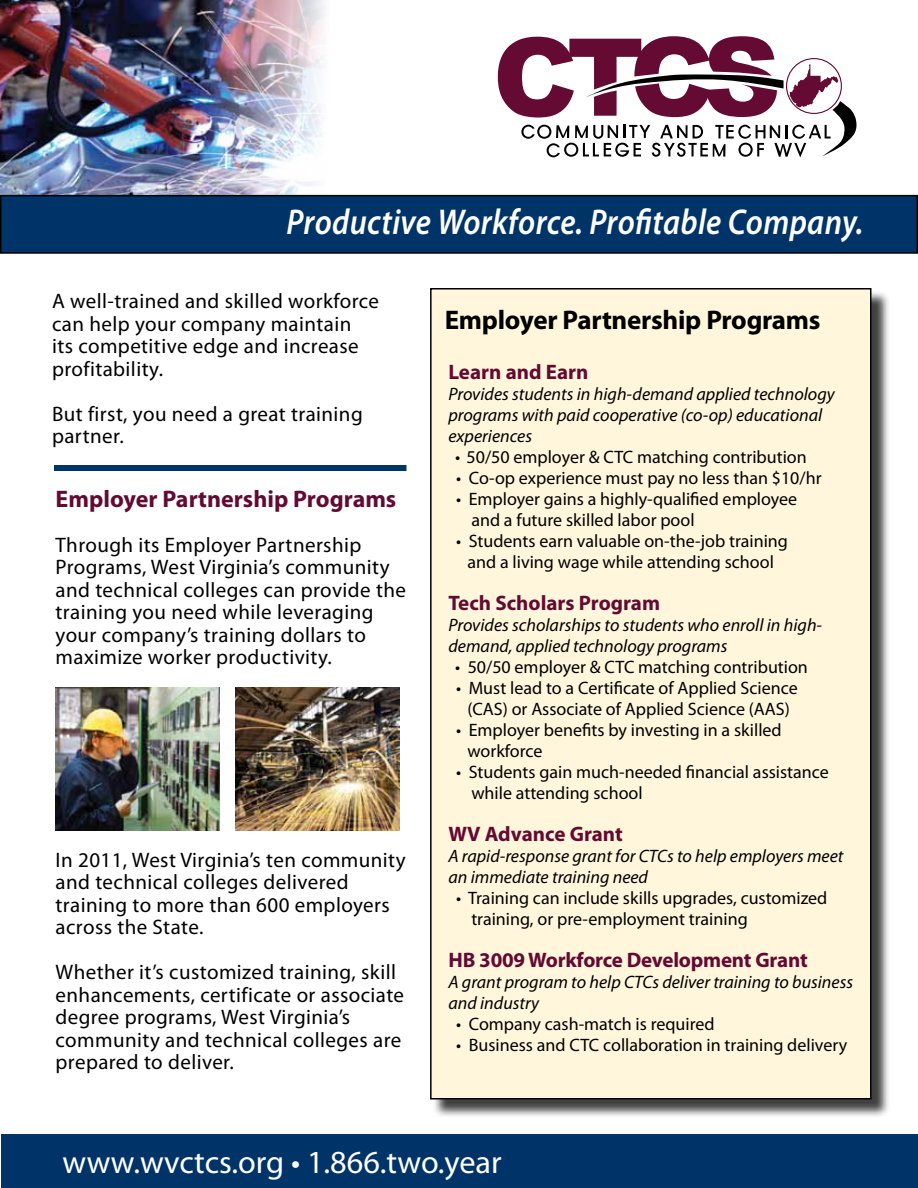
<style>
.page{position:relative;width:918px;height:1188px;background:#fff}
.page>*{position:absolute;margin:0;border:0;box-sizing:border-box;transform-origin:0 0}
.t1{font:italic 600 36px "Myriad Pro";letter-spacing:.01em;color:#fff;scale:.88 1}
.t2{font:32.25px "Myriad Pro";color:#fff}
.t3{font:700 27px "Myriad Pro";letter-spacing:-.01em;color:#000}
.t4{font:700 24px "Myriad Pro";color:#630a33}
.t5{font:21px/22.5px "Myriad Pro";letter-spacing:.02em;color:#000}
.t6{font:700 21px "Myriad Pro";letter-spacing:-.01em;color:#630a33}
.t7{font:18px/21px "Myriad Pro";color:#000}
.t8{font:italic 18px/21px "Myriad Pro";color:#000}
.s1{font-style:italic}
</style>
<div class="page">
<img style="left:0;top:0;width:200px;height:195px">
<img style="left:200px;top:0;width:154px;height:195px">
<div style="left:1px;top:196px;width:916px;height:57px;background:#003468"></div>
<div style="left:0;top:195px;width:918px;height:59px;border:2px solid #000"></div>
<svg style="left:498px;top:36px;width:358px;height:122px"></svg>
<div style="left:1px;top:1134px;width:917px;height:54px;background:#003468"></div>
<img style="left:56px;top:688px;width:163px;height:143px">
<img style="left:235px;top:688px;width:164px;height:143px">
<div style="left:432px;top:290px;width:458px;height:828px;background:#000;opacity:.75"></div>
<div style="left:431px;top:289px;width:440px;height:810px;background:#fff6dc"></div>
<div style="left:430px;top:288px;width:442px;height:812px;border:2px solid #000"></div>
<div style="left:54px;top:465px;width:352px;height:6px;background:#003468"></div>
<h1 class="t1" style="left:287px;top:199px;width:657px">Productive Workforce. Profitable Company.</h1>
<p class="t5" style="left:52px;top:289px;width:329px">A well-trained and skilled workforce can help your company maintain<br>its competitive edge and increase profitability.</p>
<p class="t5" style="left:52px;top:402px;width:312px">But first, you need a great training partner.</p>
<h3 class="t4" style="left:56px;top:483px;width:342px">Employer Partnership Programs</h3>
<p class="t5" style="left:56px;top:533px;width:352px">Through its Employer Partnership Programs, West Virginia’s community and technical colleges can provide the training you need while leveraging your company’s training dollars to maximize worker productivity.</p>
<p class="t5" style="left:56px;top:848px;width:352px">In 2011, West Virginia’s ten community and technical colleges delivered training to more than 600 employers across the State.</p>
<p class="t5" style="left:56px;top:961px;width:350px">Whether it’s customized training, skill enhancements, certificate or associate degree programs, West Virginia’s community and technical colleges are prepared to deliver.</p>
<h3 class="t3" style="left:445px;top:302px;width:377px">Employer Partnership Programs</h3>
<p class="t6" style="left:448px;top:358px;width:141px">Learn and Earn</p>
<p class="t8" style="left:448px;top:383px;width:388px">Provides students in high-demand applied technology programs with paid cooperative (co-op) educational experiences</p>
<p class="t7" style="left:455px;top:446px;width:353px"><span class="s1">•</span> 50/50 employer &amp; CTC matching contribution</p>
<p class="t7" style="left:456px;top:467px;width:367px">• Co-op experience must pay no less than $10/hr</p>
<p class="t7" style="left:471px;top:488px;width:327px;text-indent:-15px">• Employer gains a highly-qualified employee and a future skilled labor pool</p>
<p class="t7" style="left:456px;top:530px;width:333px;text-align:center">• Students earn valuable on-the-job training and a living wage while attending school</p>
<p class="t6" style="left:448px;top:589px;width:213px">Tech Scholars Program</p>
<p class="t8" style="left:448px;top:614px;width:375px">Provides scholarships to students who enroll in high&shy;demand, applied technology programs</p>
<p class="t7" style="left:455px;top:656px;width:354px">• 50/50 employer &amp; CTC matching contribution</p>
<p class="t7" style="left:456px;top:677px;width:343px;text-align:center">• Must lead to a Certificate of Applied Science (CAS) or Associate of Applied Science (AAS)</p>
<p class="t7" style="left:468px;top:719px;width:316px;text-indent:-11px">• Employer benefits by investing in a skilled workforce</p>
<p class="t7" style="left:471px;top:761px;width:359px;text-indent:-15px">• Students gain much-needed financial assistance while attending school</p>
<p class="t6" style="left:448px;top:820px;width:176px">WV Advance Grant</p>
<p class="t8" style="left:448px;top:845px;width:397px">A rapid-response grant for CTCs to help employers meet an immediate training need</p>
<p class="t7" style="left:471px;top:887px;width:358px;text-indent:-15px">• Training can include skills upgrades, customized training, or pre-employment training</p>
<p class="t6" style="left:448px;top:946px;width:361px">HB 3009 Workforce Development Grant</p>
<p class="t8" style="left:448px;top:971px;width:406px">A grant program to help CTCs deliver training to business and industry</p>
<p class="t7" style="left:456px;top:1013px;width:260px">• Company cash-match is required</p>
<p class="t7" style="left:456px;top:1034px;width:393px">• Business and CTC collaboration in training delivery</p>
<h2 class="t2" style="left:63px;top:1143px;width:441px">www.wvctcs.org • 1.866.two.year</h2>
</div>
